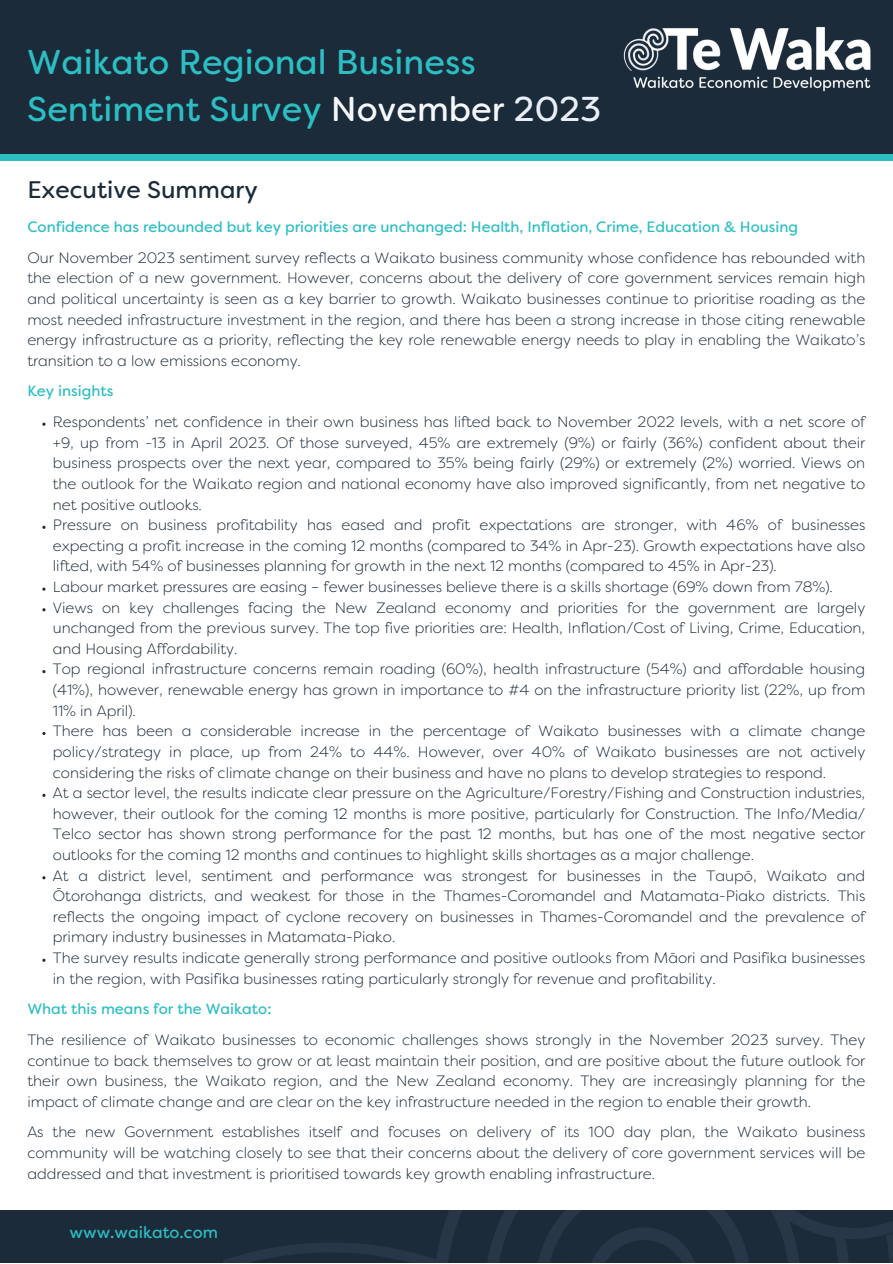
<style>
.page{position:relative;width:893px;height:1264px;background:#fff}
.page>*{position:absolute;margin:0;border:0;box-sizing:border-box;transform-origin:0 0}
.t1{font:34.5px/47.2px "Filson Soft";color:#2cbec3}
.t2{font:24px "Filson Soft";color:#1c2b39}
.t3{font:16.5px "Filson Soft";color:#2cbec3}
.t4{font:300 15px/20.5px "Filson Soft";color:#1c2b39;text-align:justify}
.t5{font:15px "Filson Soft";color:#2cbec3}
.s1{color:#f4f7fc}
.s2{color:#e9eff8}
</style>
<div class="page">
<div style="left:0;top:1210px;width:892px;height:52px;background:#1c2b39"></div>
<svg style="left:224px;top:1210px;width:668px;height:52px"></svg>
<div style="left:0;top:0;width:892px;height:155px;background:#1c2b39"></div>
<img style="left:623px;top:27px;width:246px;height:65px">
<div style="left:0;top:154px;width:892px;height:7px;background:#2cbec3"></div>
<p class="t1" style="left:27px;top:41px;width:575px">Waikato Regional Business<br>Sentiment Survey <span class="s1">November</span> <span class="s2">2023</span></p>
<p class="t2" style="left:27px;top:181px;width:232px">Executive Summary</p>
<p class="t5" style="left:27px;top:221px;width:772px">Confidence has rebounded but key priorities are unchanged: Health, Inflation, Crime, Education &amp; Housing</p>
<p class="t4" style="left:27px;top:249px;width:839px">Our November 2023 sentiment survey reflects a Waikato business community whose confidence has rebounded with the election of a new government. However, concerns about the delivery of core government services remain high and political uncertainty is seen as a key barrier to growth. Waikato businesses continue to prioritise roading as the most needed infrastructure investment in the region, and there has been a strong increase in those citing renewable energy infrastructure as a priority, reflecting the key role renewable energy needs to play in enabling the Waikato’s transition to a low emissions economy.</p>
<p class="t5" style="left:27px;top:385px;width:87px">Key insights</p>
<p class="t4" style="left:53px;top:413px;width:813px">Respondents’ net confidence in their own business has lifted back to November 2022 levels, with a net score of +9, up from -13 in April 2023. Of those surveyed, 45% are extremely (9%) or fairly (36%) confident about their business prospects over the next year, compared to 35% being fairly (29%) or extremely (2%) worried. Views on the outlook for the Waikato region and national economy have also improved significantly, from net negative to net positive outlooks.</p>
<p class="t4" style="left:53px;top:516px;width:813px">Pressure on business profitability has eased and profit expectations are stronger, with 46% of businesses expecting a profit increase in the coming 12 months (compared to 34% in Apr-23). Growth expectations have also lifted, with 54% of businesses planning for growth in the next 12 months (compared to 45% in Apr-23).</p>
<p class="t4" style="left:53px;top:578px;width:781px">Labour market pressures are easing – fewer businesses believe there is a skills shortage (69% down from 78%).</p>
<p class="t4" style="left:53px;top:598px;width:813px">Views on key challenges facing the New Zealand economy and priorities for the government are largely unchanged from the previous survey. The top five priorities are: Health, Inflation/Cost of Living, Crime, Education, and Housing Affordability.</p>
<p class="t4" style="left:53px;top:660px;width:813px">Top regional infrastructure concerns remain roading (60%), health infrastructure (54%) and affordable housing (41%), however, renewable energy has grown in importance to #4 on the infrastructure priority list (22%, up from 11% in April).</p>
<p class="t4" style="left:53px;top:722px;width:813px">There has been a considerable increase in the percentage of Waikato businesses with a climate change policy/strategy in place, up from 24% to 44%. However, over 40% of Waikato businesses are not actively considering the risks of climate change on their business and have no plans to develop strategies to respond.</p>
<p class="t4" style="left:53px;top:784px;width:813px">At a sector level, the results indicate clear pressure on the Agriculture/Forestry/Fishing and Construction industries, however, their outlook for the coming 12 months is more positive, particularly for Construction. The Info/Media/ Telco sector has shown strong performance for the past 12 months, but has one of the most negative sector outlooks for the coming 12 months and continues to highlight skills shortages as a major challenge.</p>
<p class="t4" style="left:53px;top:866px;width:813px">At a district level, sentiment and performance was strongest for businesses in the Taupō, Waikato and Ōtorohanga districts, and weakest for those in the Thames-Coromandel and Matamata-Piako districts. This reflects the ongoing impact of cyclone recovery on businesses in Thames-Coromandel and the prevalence of primary industry businesses in Matamata-Piako.</p>
<p class="t4" style="left:53px;top:949px;width:813px">The survey results indicate generally strong performance and positive outlooks from Māori and Pasifika businesses in the region, with Pasifika businesses rating particularly strongly for revenue and profitability.</p>
<p class="t5" style="left:27px;top:1003px;width:246px">What this means for the Waikato:</p>
<p class="t4" style="left:27px;top:1030px;width:839px">The resilience of Waikato businesses to economic challenges shows strongly in the November 2023 survey. They continue to back themselves to grow or at least maintain their position, and are positive about the future outlook for their own business, the Waikato region, and the New Zealand economy. They are increasingly planning for the impact of climate change and are clear on the key infrastructure needed in the region to enable their growth.</p>
<p class="t4" style="left:27px;top:1123px;width:839px">As the new Government establishes itself and focuses on delivery of its 100 day plan, the Waikato business community will be watching closely to see that their concerns about the delivery of core government services will be addressed and that investment is prioritised towards key growth enabling infrastructure.</p>
<p class="t3" style="left:70px;top:1225px;width:150px">www.waikato.com</p>
</div>
